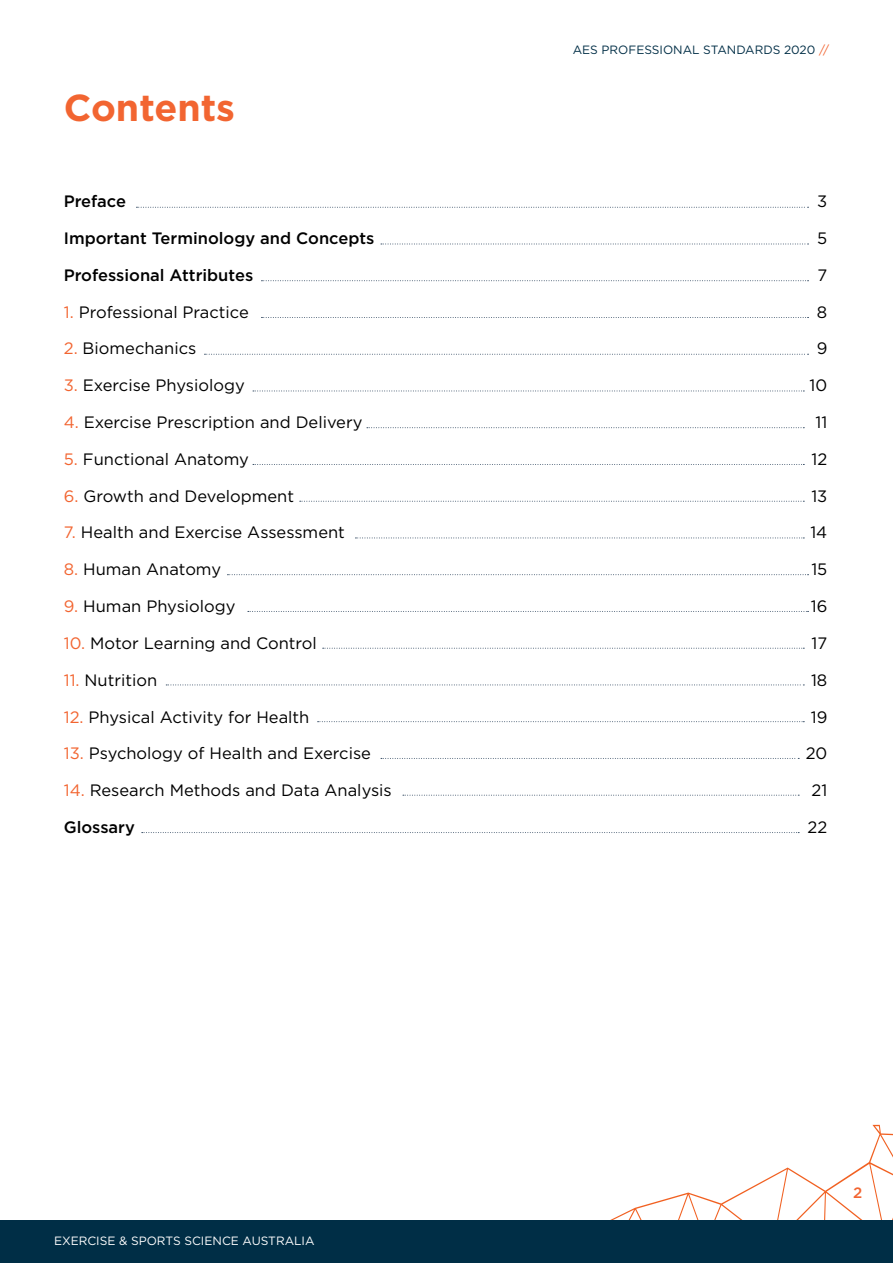
<style>
.page{position:relative;width:893px;height:1263px;background:#fff}
.page>*{position:absolute;margin:0;border:0;box-sizing:border-box;transform-origin:0 0}
.t1{font:700 37.5px "Gotham";color:#f26531}
.t2{font:16.5px "Gotham";color:#000}
.t3{font:500 16.5px "Gotham";color:#000}
.t4{font:500 15px "Gotham";color:#f26531}
.t5{font:12px "Gotham";color:#fff}
.t6{font:12px "Gotham";color:#002e46}
.s1{color:#f26531}
</style>
<div class="page">
<svg style="left:610px;top:1124px;width:283px;height:96px"></svg>
<div style="left:0;top:1220px;width:893px;height:43px;background:#002e46"></div>
<svg style="left:136px;top:207px;width:673px;height:1px"></svg>
<svg style="left:253px;top:391px;width:551px;height:1px"></svg>
<svg style="left:323px;top:648px;width:481px;height:1px"></svg>
<svg style="left:381px;top:244px;width:427px;height:1px"></svg>
<svg style="left:367px;top:427px;width:437px;height:1px"></svg>
<svg style="left:166px;top:684px;width:638px;height:1px"></svg>
<svg style="left:261px;top:280px;width:547px;height:1px"></svg>
<svg style="left:253px;top:464px;width:551px;height:1px"></svg>
<svg style="left:318px;top:721px;width:486px;height:1px"></svg>
<svg style="left:261px;top:317px;width:547px;height:1px"></svg>
<svg style="left:227px;top:574px;width:581px;height:1px"></svg>
<svg style="left:300px;top:501px;width:504px;height:1px"></svg>
<svg style="left:381px;top:758px;width:418px;height:1px"></svg>
<svg style="left:204px;top:354px;width:604px;height:1px"></svg>
<svg style="left:248px;top:611px;width:560px;height:1px"></svg>
<svg style="left:355px;top:538px;width:449px;height:1px"></svg>
<svg style="left:403px;top:795px;width:396px;height:1px"></svg>
<svg style="left:142px;top:832px;width:657px;height:1px"></svg>
<h1 class="t1" style="left:64px;top:83px;width:173px">Contents</h1>
<p class="t6" style="left:573px;top:42px;width:258px">AES PROFESSIONAL STANDARDS 2020 <span class="s1">//</span></p>
<p class="t3" style="left:64px;top:190px;width:64px">Preface</p>
<p class="t2" style="left:817px;top:191px;width:12px">3</p>
<p class="t3" style="left:64px;top:227px;width:312px">Important Terminology and Concepts</p>
<p class="t2" style="left:817px;top:228px;width:12px">5</p>
<p class="t3" style="left:64px;top:264px;width:191px">Professional Attributes</p>
<p class="t2" style="left:817px;top:264px;width:11px">7</p>
<p class="t2" style="left:64px;top:301px;width:187px"><span class="s1">1.</span> Professional Practice</p>
<p class="t2" style="left:817px;top:301px;width:12px">8</p>
<p class="t2" style="left:64px;top:338px;width:134px"><span class="s1">2.</span> Biomechanics</p>
<p class="t2" style="left:817px;top:338px;width:12px">9</p>
<p class="t2" style="left:64px;top:375px;width:183px"><span class="s1">3.</span> Exercise Physiology</p>
<p class="t2" style="left:810px;top:375px;width:19px">10</p>
<p class="t2" style="left:64px;top:412px;width:300px"><span class="s1">4.</span> Exercise Prescription and Delivery</p>
<p class="t2" style="left:815px;top:412px;width:13px">11</p>
<p class="t2" style="left:64px;top:448px;width:187px"><span class="s1">5.</span> Functional Anatomy</p>
<p class="t2" style="left:811px;top:448px;width:17px">12</p>
<p class="t2" style="left:64px;top:485px;width:232px"><span class="s1">6.</span> Growth and Development</p>
<p class="t2" style="left:811px;top:485px;width:18px">13</p>
<p class="t2" style="left:64px;top:522px;width:283px"><span class="s1">7.</span> Health and Exercise Assessment</p>
<p class="t2" style="left:810px;top:522px;width:18px">14</p>
<p class="t2" style="left:64px;top:559px;width:159px"><span class="s1">8.</span> Human Anatomy</p>
<p class="t2" style="left:811px;top:559px;width:18px">15</p>
<p class="t2" style="left:64px;top:596px;width:173px"><span class="s1">9.</span> Human Physiology</p>
<p class="t2" style="left:811px;top:596px;width:18px">16</p>
<p class="t2" style="left:64px;top:632px;width:255px"><span class="s1">10.</span> Motor Learning and Control</p>
<p class="t2" style="left:812px;top:632px;width:17px">17</p>
<p class="t2" style="left:64px;top:669px;width:95px"><span class="s1">11.</span> Nutrition</p>
<p class="t2" style="left:811px;top:669px;width:18px">18</p>
<p class="t2" style="left:64px;top:706px;width:247px"><span class="s1">12.</span> Physical Activity for Health</p>
<p class="t2" style="left:811px;top:706px;width:18px">19</p>
<p class="t2" style="left:64px;top:743px;width:309px"><span class="s1">13.</span> Psychology of Health and Exercise</p>
<p class="t2" style="left:806px;top:743px;width:23px">20</p>
<p class="t2" style="left:64px;top:780px;width:330px"><span class="s1">14.</span> Research Methods and Data Analysis</p>
<p class="t2" style="left:811px;top:780px;width:17px">21</p>
<p class="t3" style="left:64px;top:816px;width:73px">Glossary</p>
<p class="t2" style="left:808px;top:817px;width:21px">22</p>
<p class="t5" style="left:54px;top:1233px;width:262px">EXERCISE &amp; SPORTS SCIENCE AUSTRALIA</p>
<p class="t4" style="left:853px;top:1183px;width:11px">2</p>
</div>
